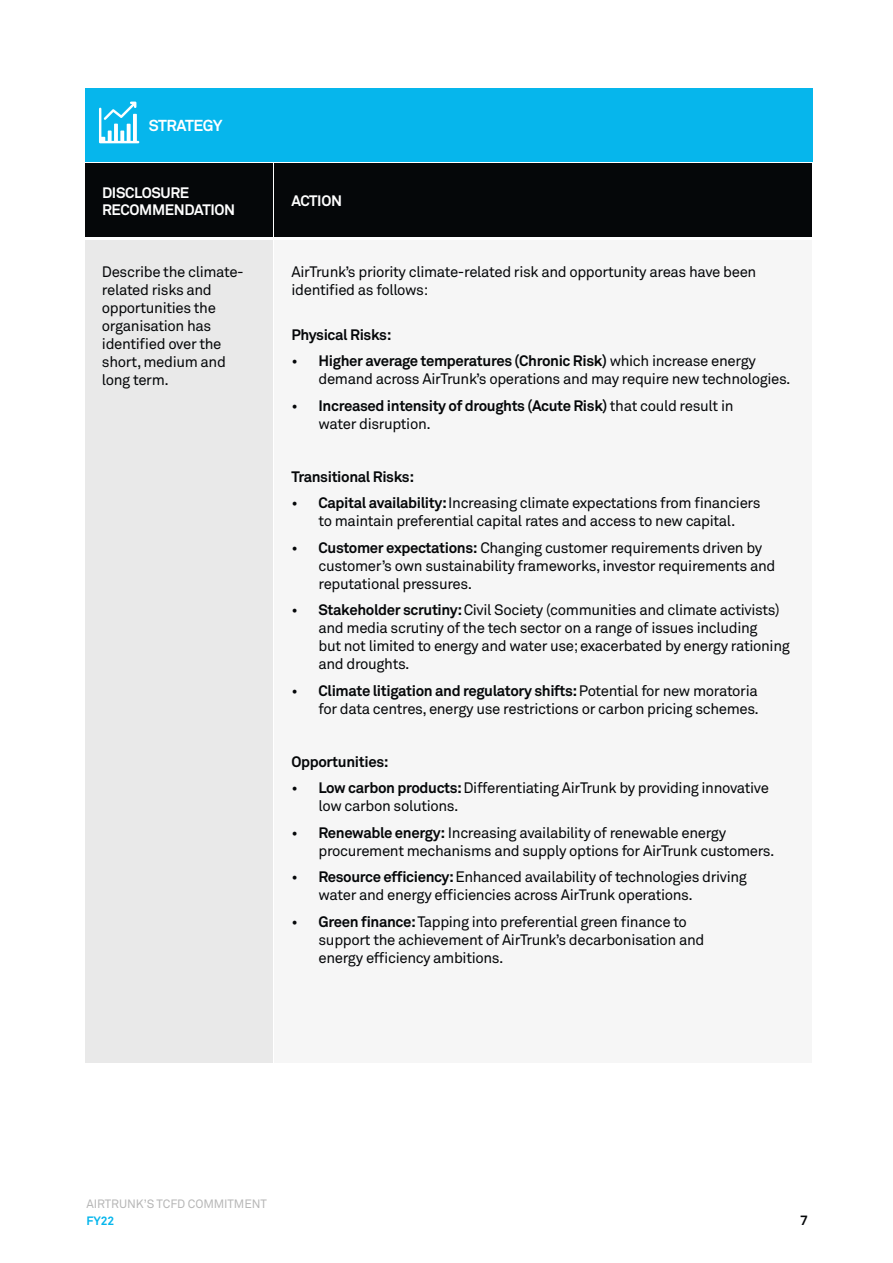
<style>
.page{position:relative;width:893px;height:1263px;background:#fff}
.page>*{position:absolute;margin:0;border:0;box-sizing:border-box;transform-origin:0 0}
.t1{font:700 15.75px "Akkurat Pro";letter-spacing:-.03em;color:#fff}
.t2{font:15px/18px "Akkurat Pro";letter-spacing:-.025em;color:#050709}
.t3{font:700 15px/18px "Akkurat Pro";letter-spacing:-.025em;color:#050709}
.t4{font:700 15px/16.5px "Akkurat Pro";letter-spacing:-.025em;color:#fff}
.t5{font:700 13.5px "Akkurat Pro";color:#050709}
.t6{font:12px/16.5px "Akkurat Pro";letter-spacing:-.01em;color:#b7b7b7}
.s1{font-weight:700}
.s2{font-weight:400}
.s3{font-weight:700;color:#06b6ec}
</style>
<div class="page">
<div style="left:85px;top:164px;width:187px;height:73px;background:#050709"></div>
<div style="left:274px;top:240px;width:538px;height:822px;background:#f6f6f6"></div>
<div style="left:85px;top:240px;width:187px;height:822px;background:#e9e9e9"></div>
<div style="left:274px;top:164px;width:538px;height:73px;background:#050709"></div>
<div style="left:85px;top:88px;width:727px;height:73px;background:#06b6ec"></div>
<svg style="left:99px;top:102px;width:40px;height:41px"></svg>
<p class="t1" style="left:149px;top:116px;width:75px">STRATEGY</p>
<p class="t4" style="left:102px;top:185px;width:135px">DISCLOSURE<br>RECOMMENDATION</p>
<p class="t2" style="left:102px;top:263px;width:143px">Describe the climate&shy;related risks and opportunities the organisation has identified over the short, medium and long term.</p>
<p class="t4" style="left:292px;top:193px;width:52px">ACTION</p>
<p class="t2" style="left:292px;top:263px;width:466px">AirTrunk’s priority climate-related risk and opportunity areas have been identified as follows:</p>
<p class="t3" style="left:292px;top:326px;width:101px">Physical Risks:</p>
<p class="t2" style="left:319px;top:352px;width:474px;text-indent:-27px">• <span class="s1">Higher average temperatures (Chronic Risk)</span> which increase energy demand across AirTrunk’s operations and may require new technologies.</p>
<p class="t3" style="left:319px;top:397px;width:416px;text-indent:-27px"><span class="s2">•</span> Increased intensity of droughts (Acute Risk) <span class="s2">that could result in water disruption.</span></p>
<p class="t3" style="left:292px;top:468px;width:124px">Transitional Risks:</p>
<p class="t2" style="left:292px;top:494px;width:471px;text-align:center">• <span class="s1">Capital availability:</span> Increasing climate expectations from financiers to maintain preferential capital rates and access to new capital.</p>
<p class="t2" style="left:319px;top:539px;width:458px;text-indent:-27px">• <span class="s1">Customer expectations:</span> Changing customer requirements driven by customer’s own sustainability frameworks, investor requirements and reputational pressures.</p>
<p class="t2" style="left:319px;top:601px;width:473px;text-indent:-27px">• <span class="s1">Stakeholder scrutiny:</span> Civil Society (communities and climate activists) and media scrutiny of the tech sector on a range of issues including<br>but not limited to energy and water use; exacerbated by energy rationing and droughts.</p>
<p class="t2" style="left:292px;top:682px;width:469px;text-align:right">• <span class="s1">Climate litigation and regulatory shifts:</span> Potential for new moratoria for data centres, energy use restrictions or carbon pricing schemes.</p>
<p class="t3" style="left:292px;top:753px;width:99px">Opportunities:</p>
<p class="t2" style="left:319px;top:779px;width:452px;text-indent:-27px">• <span class="s1">Low carbon products:</span> Differentiating AirTrunk by providing innovative low carbon solutions.</p>
<p class="t2" style="left:319px;top:824px;width:457px;text-indent:-27px">• <span class="s1">Renewable energy:</span> Increasing availability of renewable energy procurement mechanisms and supply options for AirTrunk customers.</p>
<p class="t2" style="left:319px;top:869px;width:430px;text-indent:-27px">• <span class="s1">Resource efficiency:</span> Enhanced availability of technologies driving water and energy efficiencies across AirTrunk operations.</p>
<p class="t2" style="left:319px;top:913px;width:387px;text-indent:-27px">• <span class="s1">Green finance:</span> Tapping into preferential green finance to support the achievement of AirTrunk’s decarbonisation and energy efficiency ambitions.</p>
<p class="t6" style="left:86px;top:1196px;width:182px">AIRTRUNK’S TCFD COMMITMENT<br><span class="s3">FY22</span></p>
<p class="t5" style="left:800px;top:1211px;width:9px">7</p>
</div>
